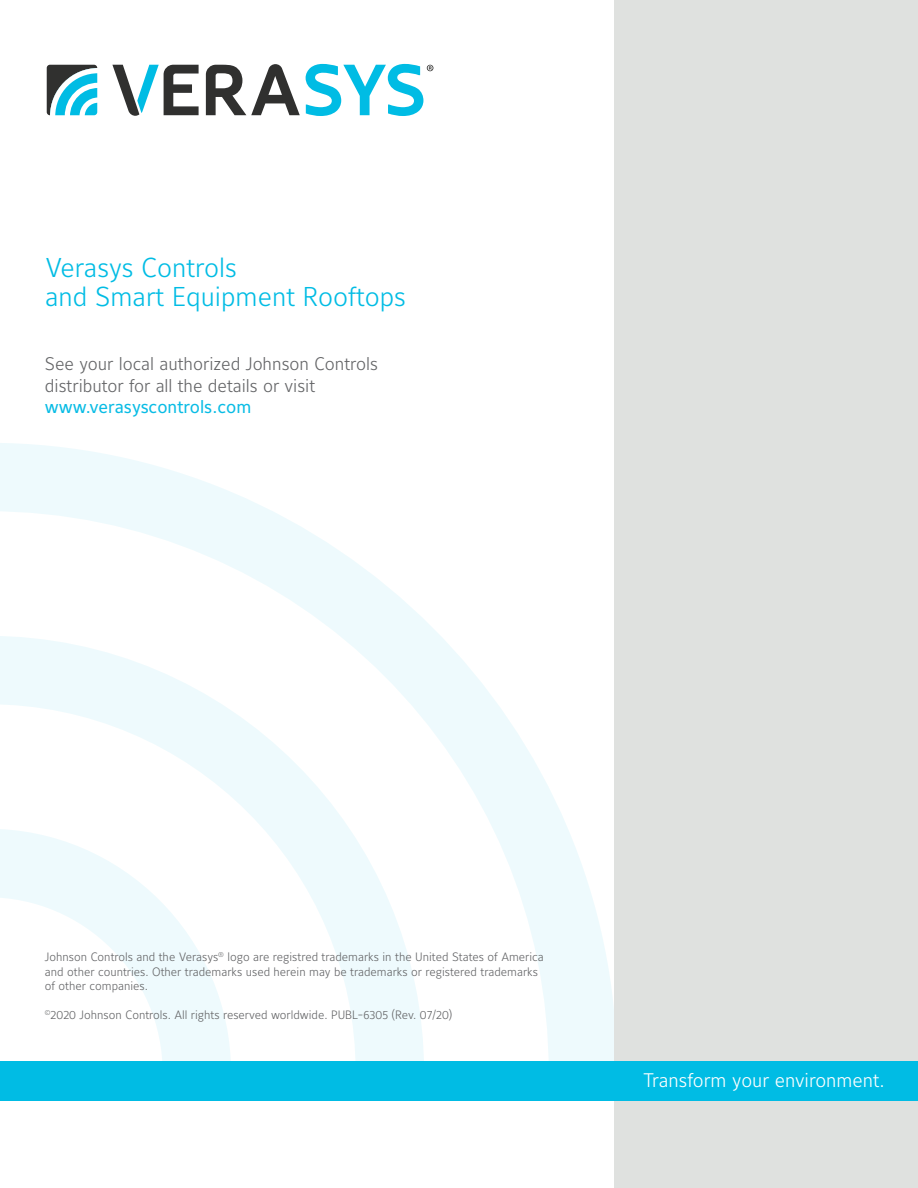
<style>
.page{position:relative;width:918px;height:1188px;background:#fff}
.page>*{position:absolute;margin:0;border:0;box-sizing:border-box;transform-origin:0 0}
.t1{font:300 27px/28.5px "Maurea Jci Lf ML";color:#00bce4}
.t2{font:300 19.5px "Maurea Jci Lf ML";color:#fff}
.t3{font:300 18px/21.6px "Maurea Jci Lf ML";color:#636466}
.t4{font:18px "Maurea Jci Lf ML";color:#09bce5}
.t5{font:300 12px/14.4px "Maurea Jci Lf ML";color:#636466}
</style>
<div class="page">
<svg style="left:0;top:443px;width:615px;height:619px"></svg>
<svg style="left:0;top:636px;width:424px;height:426px"></svg>
<svg style="left:0;top:829px;width:231px;height:233px"></svg>
<div style="left:615px;top:0;width:303px;height:1188px;background:#dfe1df"></div>
<div style="left:46px;top:64px;width:52px;height:52px;background:#30302f;border-radius:4px"></div>
<svg style="left:50px;top:68px;width:46px;height:46px"></svg>
<svg style="left:206px;top:64px;width:94px;height:51px"></svg>
<svg style="left:112px;top:65px;width:87px;height:51px"></svg>
<div style="left:45px;top:63px;width:54px;height:54px;border:2px solid #fff;border-radius:4px"></div>
<svg style="left:306px;top:64px;width:127px;height:52px"></svg>
<div style="left:0;top:1062px;width:918px;height:39px;background:#00bce4"></div>
<h1 class="t1" style="left:45px;top:253px;width:363px">Verasys Controls<br>and Smart Equipment Rooftops</h1>
<h3 class="t3" style="left:45px;top:353px;width:334px">See your local authorized Johnson Controls distributor for all the details or visit</h3>
<h3 class="t4" style="left:45px;top:396px;width:208px">www.verasyscontrols.com</h3>
<p class="t5" style="left:45px;top:950px;width:500px">Johnson Controls and the Verasys<sup>®</sup> logo are registred trademarks in the United States of America and other countries. Other trademarks used herein may be trademarks or registered trademarks of other companies.</p>
<p class="t5" style="left:45px;top:1007px;width:409px"><sup>©</sup>2020 Johnson Controls. All rights reserved worldwide. PUBL-6305 (Rev. 07/20)</p>
<h2 class="t2" style="left:643px;top:1068px;width:243px">Transform your environment.</h2>
</div>
